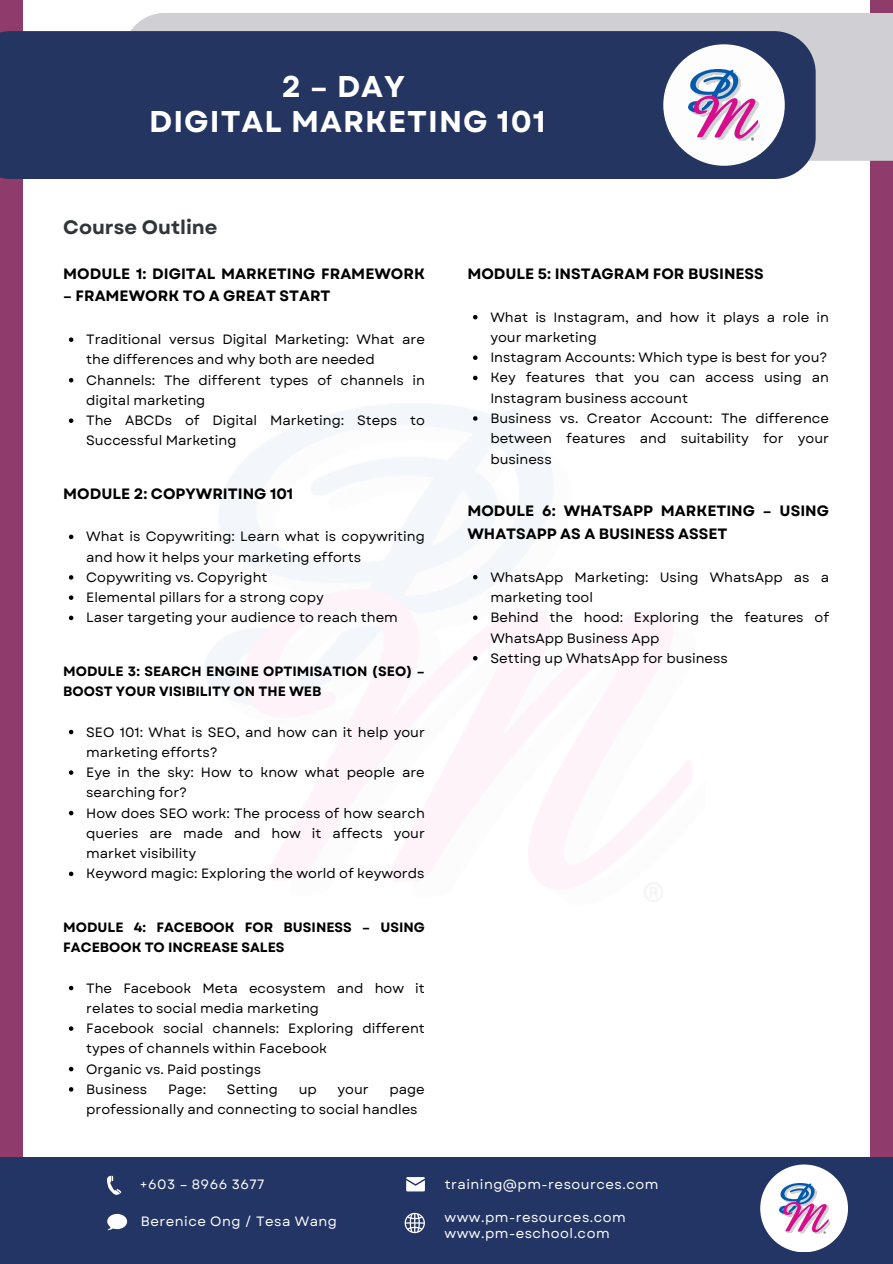
<style>
.page{position:relative;width:893px;height:1264px;background:#fff}
.page>*{position:absolute;margin:0;border:0;box-sizing:border-box;transform-origin:0 0}
.t1{font:700 30px "Garet";letter-spacing:.035em;color:#fff}
.t2{font:700 19.5px "Garet";color:#313638}
.t3{font:700 15px/22.5px "Garet";color:#000}
.t4{font:13.5px/20.2px "Garet";color:#000}
.t5{font:13.5px "Garet";letter-spacing:.035em;color:#fff}
.t6{font:700 13.5px/20.2px "Garet";color:#000}
</style>
<div class="page">
<div style="left:0;top:0;width:892px;height:1156px;background:#8f3c6d"></div>
<div style="left:23px;top:0;width:846px;height:1263px;background:#fff"></div>
<div style="left:131px;top:13px;width:761px;height:148px;background:#d0d0d4"></div>
<div style="left:0;top:31px;width:815px;height:148px;background:#233560"></div>
<div style="left:663px;top:44px;width:121px;height:122px;background:#fdfdfd;border-radius:50%"></div>
<img style="left:688px;top:70px;width:71px;height:70px">
<svg style="left:69px;top:337px;width:4px;height:5px"></svg>
<svg style="left:69px;top:378px;width:4px;height:4px"></svg>
<svg style="left:69px;top:418px;width:4px;height:5px"></svg>
<svg style="left:69px;top:534px;width:4px;height:5px"></svg>
<svg style="left:69px;top:575px;width:4px;height:4px"></svg>
<svg style="left:69px;top:595px;width:4px;height:5px"></svg>
<svg style="left:69px;top:615px;width:4px;height:5px"></svg>
<svg style="left:473px;top:315px;width:4px;height:4px"></svg>
<svg style="left:473px;top:355px;width:4px;height:5px"></svg>
<svg style="left:473px;top:376px;width:4px;height:4px"></svg>
<svg style="left:473px;top:416px;width:4px;height:5px"></svg>
<svg style="left:473px;top:575px;width:4px;height:4px"></svg>
<svg style="left:473px;top:615px;width:4px;height:5px"></svg>
<svg style="left:473px;top:656px;width:4px;height:4px"></svg>
<svg style="left:69px;top:729px;width:4px;height:5px"></svg>
<svg style="left:69px;top:770px;width:4px;height:4px"></svg>
<svg style="left:69px;top:810px;width:4px;height:5px"></svg>
<svg style="left:69px;top:871px;width:4px;height:5px"></svg>
<svg style="left:69px;top:985px;width:4px;height:5px"></svg>
<svg style="left:69px;top:1026px;width:4px;height:4px"></svg>
<svg style="left:69px;top:1066px;width:4px;height:5px"></svg>
<svg style="left:69px;top:1087px;width:4px;height:4px"></svg>
<div style="left:0;top:1156px;width:892px;height:107px;background:#233564"></div>
<div style="left:760px;top:1164px;width:87px;height:88px;background:#fff;border-radius:50%"></div>
<img style="left:779px;top:1183px;width:50px;height:50px">
<svg style="left:107px;top:1175px;width:14px;height:19px"></svg>
<svg style="left:107px;top:1213px;width:20px;height:17px"></svg>
<svg style="left:406px;top:1177px;width:19px;height:14px"></svg>
<svg style="left:404px;top:1212px;width:21px;height:21px"></svg>
<p class="t1" style="left:282px;top:65px;width:125px">2 – DAY</p>
<p class="t1" style="left:149px;top:100px;width:398px">DIGITAL MARKETING 101</p>
<p class="t2" style="left:63px;top:213px;width:156px">Course Outline</p>
<p class="t3" style="left:63px;top:262px;width:363px">MODULE 1: DIGITAL MARKETING FRAMEWORK</p>
<p class="t3" style="left:63px;top:285px;width:269px">– FRAMEWORK TO A GREAT START</p>
<p class="t4" style="left:86px;top:329px;width:340px">Traditional versus Digital Marketing: What are the differences and why both are needed</p>
<p class="t4" style="left:86px;top:370px;width:340px">Channels: The different types of channels in digital marketing</p>
<p class="t4" style="left:86px;top:410px;width:340px">The ABCDs of Digital Marketing: Steps to<br>Successful Marketing</p>
<p class="t3" style="left:63px;top:482px;width:231px">MODULE 2: COPYWRITING 101</p>
<p class="t4" style="left:86px;top:526px;width:340px">What is Copywriting: Learn what is copywriting and how it helps your marketing efforts</p>
<p class="t4" style="left:86px;top:567px;width:183px">Copywriting vs. Copyright</p>
<p class="t4" style="left:86px;top:587px;width:239px">Elemental pillars for a strong copy</p>
<p class="t4" style="left:86px;top:607px;width:313px">Laser targeting your audience to reach them</p>
<p class="t6" style="left:63px;top:661px;width:363px">MODULE 3: SEARCH ENGINE OPTIMISATION (SEO) –<br>BOOST YOUR VISIBILITY ON THE WEB</p>
<p class="t4" style="left:86px;top:721px;width:340px">SEO 101: What is SEO, and how can it help your marketing efforts?</p>
<p class="t4" style="left:86px;top:762px;width:340px">Eye in the sky: How to know what people are searching for?</p>
<p class="t4" style="left:86px;top:802px;width:340px;text-align:justify">How does SEO work: The process of how search queries are made and how it affects your market visibility</p>
<p class="t4" style="left:86px;top:863px;width:340px">Keyword magic: Exploring the world of keywords</p>
<p class="t6" style="left:63px;top:917px;width:363px">MODULE 4: FACEBOOK FOR BUSINESS – USING<br>FACEBOOK TO INCREASE SALES</p>
<p class="t4" style="left:86px;top:977px;width:340px">The Facebook Meta ecosystem and how it relates to social media marketing</p>
<p class="t4" style="left:86px;top:1018px;width:340px">Facebook social channels: Exploring different types of channels within Facebook</p>
<p class="t4" style="left:86px;top:1058px;width:176px">Organic vs. Paid postings</p>
<p class="t4" style="left:86px;top:1079px;width:63px">Business</p>
<p class="t4" style="left:168px;top:1079px;width:40px">Page:</p>
<p class="t4" style="left:227px;top:1079px;width:52px">Setting</p>
<p class="t4" style="left:298px;top:1079px;width:20px">up</p>
<p class="t4" style="left:337px;top:1079px;width:33px">your</p>
<p class="t4" style="left:86px;top:1079px;width:340px;text-indent:303px">page professionally and connecting to social handles</p>
<p class="t3" style="left:467px;top:262px;width:298px">MODULE 5: INSTAGRAM FOR BUSINESS</p>
<p class="t4" style="left:490px;top:307px;width:340px">What is Instagram, and how it plays a role in your marketing</p>
<p class="t4" style="left:490px;top:347px;width:338px">Instagram Accounts: Which type is best for you?</p>
<p class="t4" style="left:490px;top:367px;width:340px">Key features that you can access using an<br>Instagram business account</p>
<p class="t4" style="left:490px;top:408px;width:340px;text-align:justify">Business vs. Creator Account: The difference between features and suitability for your business</p>
<p class="t3" style="left:467px;top:500px;width:363px">MODULE 6: WHATSAPP MARKETING – USING<br>WHATSAPP AS A BUSINESS ASSET</p>
<p class="t4" style="left:490px;top:567px;width:340px">WhatsApp Marketing: Using WhatsApp as a marketing tool</p>
<p class="t4" style="left:490px;top:607px;width:340px">Behind the hood: Exploring the features of<br>WhatsApp Business App</p>
<p class="t4" style="left:490px;top:648px;width:239px">Setting up WhatsApp for business</p>
<p class="t5" style="left:142px;top:1174px;width:124px">+603 – 2713 6868</p>
<p class="t5" style="left:442px;top:1174px;width:215px">training@pm-resources.com</p>
<p class="t5" style="left:439px;top:1207px;width:183px">www.pm-resources.com</p>
<p class="t5" style="left:439px;top:1223px;width:167px">www.pm-eschool.com</p>
<p class="t5" style="left:444px;top:1174px;width:215px">training@pm-resources.com</p>
<p class="t5" style="left:444px;top:1207px;width:183px">www.pm-resources.com</p>
<p class="t5" style="left:444px;top:1223px;width:167px">www.pm-eschool.com</p>
<p class="t5" style="left:140px;top:1174px;width:126px">+603 – 8966 3677</p>
<p class="t5" style="left:141px;top:1211px;width:198px">Berenice Ong / Tesa Wang</p>
</div>
